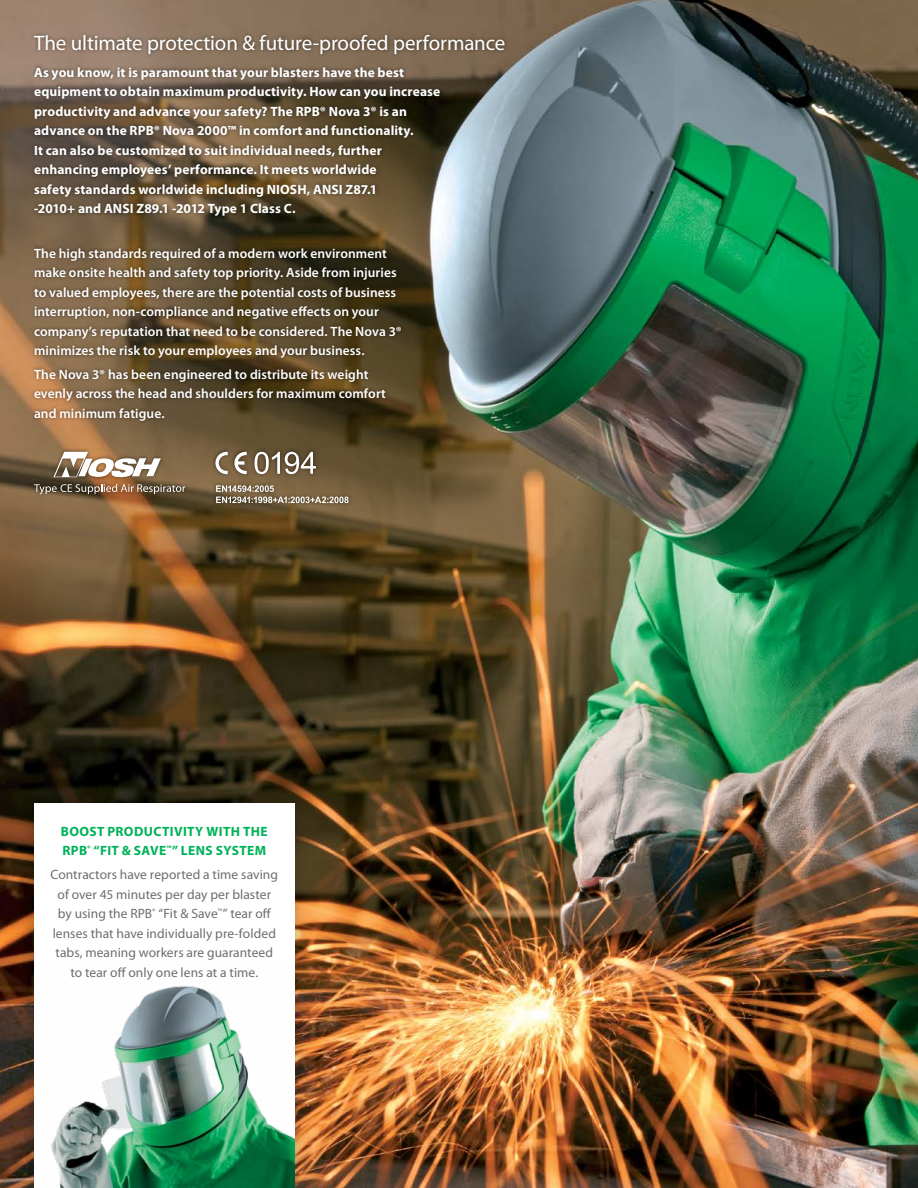
<style>
.page{position:relative;width:918px;height:1188px;background:#fff}
.page>*{position:absolute;margin:0;border:0;box-sizing:border-box;transform-origin:0 0}
.t1{font:21px "Myriad Pro";letter-spacing:-.01em;color:#fff}
.t2{font:600 13.5px/19.5px "Myriad Pro";letter-spacing:.005em;color:#fff}
.t3{font:700 13.5px/19.5px "Myriad Pro";letter-spacing:.01em;color:#fff}
.t4{font:13.5px/19.5px "Myriad Pro";letter-spacing:.005em;color:#6d6e71;text-align:center}
.t5{font:700 13.5px/19.5px "Myriad Pro";letter-spacing:.025em;color:#00b25a}
</style>
<div class="page">
<img style="left:0;top:0;width:918px;height:1188px">
<div style="left:29px;top:31px;width:480px;height:27px;background:#000;opacity:.5"></div>
<div style="left:31px;top:64px;width:413px;height:156px;background:#000;opacity:.5"></div>
<div style="left:30px;top:244px;width:375px;height:180px;background:#000;opacity:.5"></div>
<div style="left:30px;top:448px;width:159px;height:50px;background:#000;opacity:.5"></div>
<svg style="left:53px;top:452px;width:108px;height:26px"></svg>
<svg style="left:34px;top:484px;width:151px;height:10px;background:#7f6b57"></svg>
<div style="left:20px;top:790px;width:289px;height:398px;background:#000;opacity:.25"></div>
<div style="left:34px;top:803px;width:261px;height:385px;background:#fff"></div>
<img style="left:51px;top:985px;width:244px;height:203px">
<div style="left:212px;top:448px;width:141px;height:59px;background:#000;opacity:.5"></div>
<svg style="left:215px;top:452px;width:134px;height:51px;background:#89785f"></svg>
<h1 class="t1" style="left:34px;top:31px;width:473px">The ultimate protection &amp; future-proofed performance</h1>
<p class="t3" style="left:34px;top:62px;width:408px">As you know, it is paramount that your blasters have the best equipment to obtain maximum productivity. How can you increase productivity and advance your safety? The RPB® Nova 3® is an advance on the RPB® Nova 2000™ in comfort and functionality.<br>It can also be customized to suit individual needs, further enhancing employees’ performance. It meets worldwide<br>safety standards worldwide including NIOSH, ANSI Z87.1<br>-2010+ and ANSI Z89.1 -2012 Type 1 Class C.</p>
<p class="t2" style="left:34px;top:243px;width:369px">The high standards required of a modern work environment make onsite health and safety top priority. Aside from injuries to valued employees, there are the potential costs of business interruption, non-compliance and negative effects on your company’s reputation that need to be considered. The Nova 3® minimizes the risk to your employees and your business.</p>
<p class="t2" style="left:34px;top:364px;width:353px">The Nova 3® has been engineered to distribute its weight evenly across the head and shoulders for maximum comfort and minimum fatigue.</p>
<p class="t5" style="left:61px;top:821px;width:208px">BOOST PRODUCTIVITY WITH THE<br>RPB<sup>®</sup> “FIT &amp; SAVE<sup>™</sup>” LENS SYSTEM</p>
<p class="t4" style="left:51px;top:865px;width:229px">Contractors have reported a time saving of over 45 minutes per day per blaster by using the RPB<sup>®</sup> “Fit &amp; Save<sup>™</sup>” tear off lenses that have individually pre-folded tabs, meaning workers are guaranteed to tear off only one lens at a time.</p>
</div>
